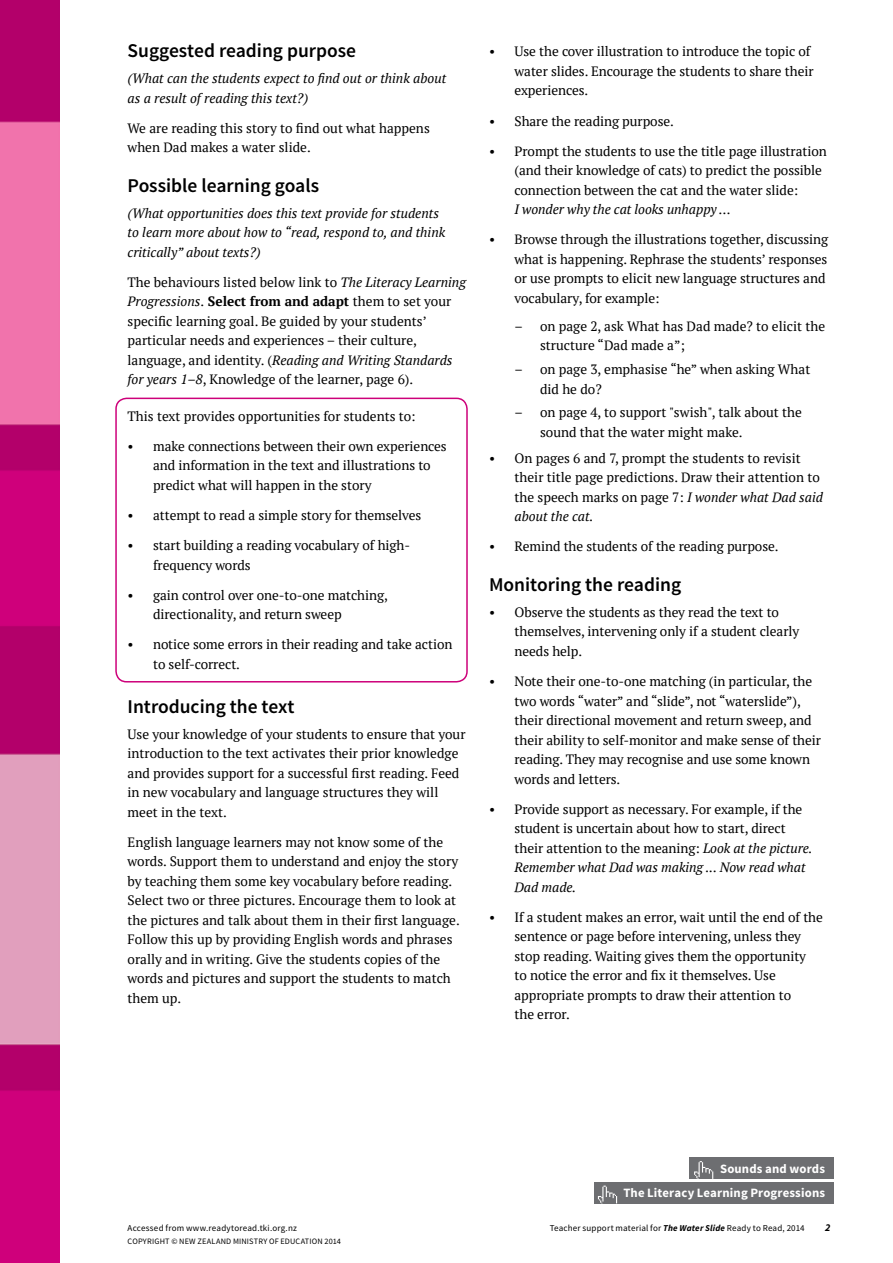
<style>
.page{position:relative;width:893px;height:1263px;background:#fff}
.page>*{position:absolute;margin:0;border:0;box-sizing:border-box;transform-origin:0 0}
.t1{font:600 19.5px "Source Sans Pro";color:#000}
.t2{font:13.5px/19.5px "PT Serif";letter-spacing:-.005em;color:#000}
.t3{font:italic 13.5px/19.5px "PT Serif";color:#000}
.t4{font:700 12.75px "Source Sans Pro";letter-spacing:.01em;color:#fff}
.t5{font:italic 700 10.5px "Source Sans Pro";color:#000}
.t6{font:9px "Source Sans Pro";letter-spacing:.02em;color:#000}
.t7{font:8.25px "Source Sans Pro";letter-spacing:.02em;color:#000}
.s1{font-style:italic}
.s2{font-weight:700}
.s3{font-weight:700;font-style:italic}
</style>
<div class="page">
<div style="left:115px;top:398px;width:353px;height:284px;border:2px solid #cd007a;border-radius:11px"></div>
<img style="left:0;top:0;width:60px;height:1263px">
<div style="left:594px;top:1182px;width:240px;height:21px;background:#6d6e71"></div>
<svg style="left:598px;top:1185px;width:19px;height:18px"></svg>
<div style="left:689px;top:1158px;width:145px;height:21px;background:#6d6e71"></div>
<svg style="left:694px;top:1161px;width:19px;height:18px"></svg>
<h1 class="t1" style="left:128px;top:38px;width:230px">Suggested reading purpose</h1>
<p class="t3" style="left:128px;top:68px;width:320px">(What can the students expect to find out or think about as a result of reading this text?)</p>
<p class="t2" style="left:128px;top:118px;width:304px">We are reading this story to find out what happens when Dad makes a water slide.</p>
<h1 class="t1" style="left:128px;top:173px;width:193px">Possible learning goals</h1>
<p class="t3" style="left:128px;top:203px;width:319px">(What opportunities does this text provide for students to learn more about how to “read, respond to, and think critically” about texts?)</p>
<p class="t2" style="left:128px;top:272px;width:340px">The behaviours listed below link to <span class="s1">The Literacy Learning Progressions</span>. <span class="s2">Select from and adapt</span> them to set your specific learning goal. Be guided by your students’ particular needs and experiences – their culture, language, and identity. (<span class="s1">Reading and Writing Standards for years 1–8</span>, Knowledge of the learner, page 6).</p>
<p class="t2" style="left:128px;top:406px;width:290px">This text provides opportunities for students to:</p>
<p class="t2" style="left:153px;top:436px;width:295px;text-indent:-26px">• make connections between their own experiences and information in the text and illustrations to predict what will happen in the story</p>
<p class="t2" style="left:128px;top:505px;width:295px">• attempt to read a simple story for themselves</p>
<p class="t2" style="left:153px;top:535px;width:259px;text-indent:-26px">• start building a reading vocabulary of high&shy;frequency words</p>
<p class="t2" style="left:153px;top:585px;width:236px;text-indent:-26px">• gain control over one-to-one matching, directionality, and return sweep</p>
<p class="t2" style="left:153px;top:635px;width:301px;text-indent:-26px">• notice some errors in their reading and take action to self-correct.</p>
<h1 class="t1" style="left:128px;top:694px;width:168px">Introducing the text</h1>
<p class="t2" style="left:128px;top:724px;width:339px">Use your knowledge of your students to ensure that your introduction to the text activates their prior knowledge and provides support for a successful first reading. Feed in new vocabulary and language structures they will meet in the text.</p>
<p class="t2" style="left:128px;top:832px;width:334px">English language learners may not know some of the words. Support them to understand and enjoy the story by teaching them some key vocabulary before reading.<br>Select two or three pictures. Encourage them to look at the pictures and talk about them in their first language.<br>Follow this up by providing English words and phrases orally and in writing. Give the students copies of the words and pictures and support the students to match them up.</p>
<p class="t2" style="left:514px;top:42px;width:301px;text-indent:-26px">• Use the cover illustration to introduce the topic of water slides. Encourage the students to share their experiences.</p>
<p class="t2" style="left:489px;top:111px;width:186px">• Share the reading purpose.</p>
<p class="t2" style="left:514px;top:141px;width:314px;text-indent:-26px">• Prompt the students to use the title page illustration (and their knowledge of cats) to predict the possible connection between the cat and the water slide:</p>
<p class="t3" style="left:514px;top:200px;width:218px">I wonder why the cat looks unhappy …</p>
<p class="t2" style="left:514px;top:230px;width:315px;text-indent:-26px">• Browse through the illustrations together, discussing what is happening. Rephrase the students’ responses or use prompts to elicit new language structures and vocabulary, for example:</p>
<p class="t2" style="left:540px;top:316px;width:287px;text-indent:-26px">– on page 2, ask What has Dad made? to elicit the structure “Dad made a”;</p>
<p class="t2" style="left:540px;top:359px;width:272px;text-indent:-26px">– on page 3, emphasise “he” when asking What did he do?</p>
<p class="t2" style="left:540px;top:403px;width:263px;text-indent:-26px">– on page 4, to support "swish", talk about the sound that the water might make.</p>
<p class="t2" style="left:514px;top:448px;width:310px;text-indent:-26px">• On pages 6 and 7, prompt the students to revisit their title page predictions. Draw their attention to the speech marks on page 7: <span class="s1">I wonder what Dad said about the cat.</span></p>
<p class="t2" style="left:489px;top:537px;width:291px">• Remind the students of the reading purpose.</p>
<h1 class="t1" style="left:489px;top:572px;width:194px">Monitoring the reading</h1>
<p class="t2" style="left:514px;top:602px;width:286px;text-indent:-26px">• Observe the students as they read the text to themselves, intervening only if a student clearly needs help.</p>
<p class="t2" style="left:514px;top:671px;width:308px;text-indent:-26px">• Note their one-to-one matching (in particular, the two words “water” and “slide”, not “waterslide”), their directional movement and return sweep, and their ability to self-monitor and make sense of their reading. They may recognise and use some known words and letters.</p>
<p class="t2" style="left:514px;top:799px;width:299px;text-indent:-26px">• Provide support as necessary. For example, if the student is uncertain about how to start, direct their attention to the meaning: <span class="s1">Look at the picture.<br>Remember what Dad was making ... Now read what Dad made.</span></p>
<p class="t2" style="left:514px;top:907px;width:310px;text-indent:-26px">• If a student makes an error, wait until the end of the sentence or page before intervening, unless they stop reading. Waiting gives them the opportunity<br>to notice the error and fix it themselves. Use appropriate prompts to draw their attention to<br>the error.</p>
<p class="t4" style="left:720px;top:1160px;width:107px">Sounds and words</p>
<p class="t4" style="left:623px;top:1184px;width:203px">The Literacy Learning Progressions</p>
<p class="t6" style="left:128px;top:1222px;width:171px">Accessed from www.readytoread.tki.org.nz</p>
<p class="t6" style="left:550px;top:1222px;width:256px">Teacher support material for <span class="s3">The Water Slide</span> Ready to Read, 2014</p>
<p class="t5" style="left:825px;top:1221px;width:7px">2</p>
<p class="t7" style="left:128px;top:1236px;width:215px">COPYRIGHT © NEW ZEALAND MINISTRY OF EDUCATION 2014</p>
</div>
